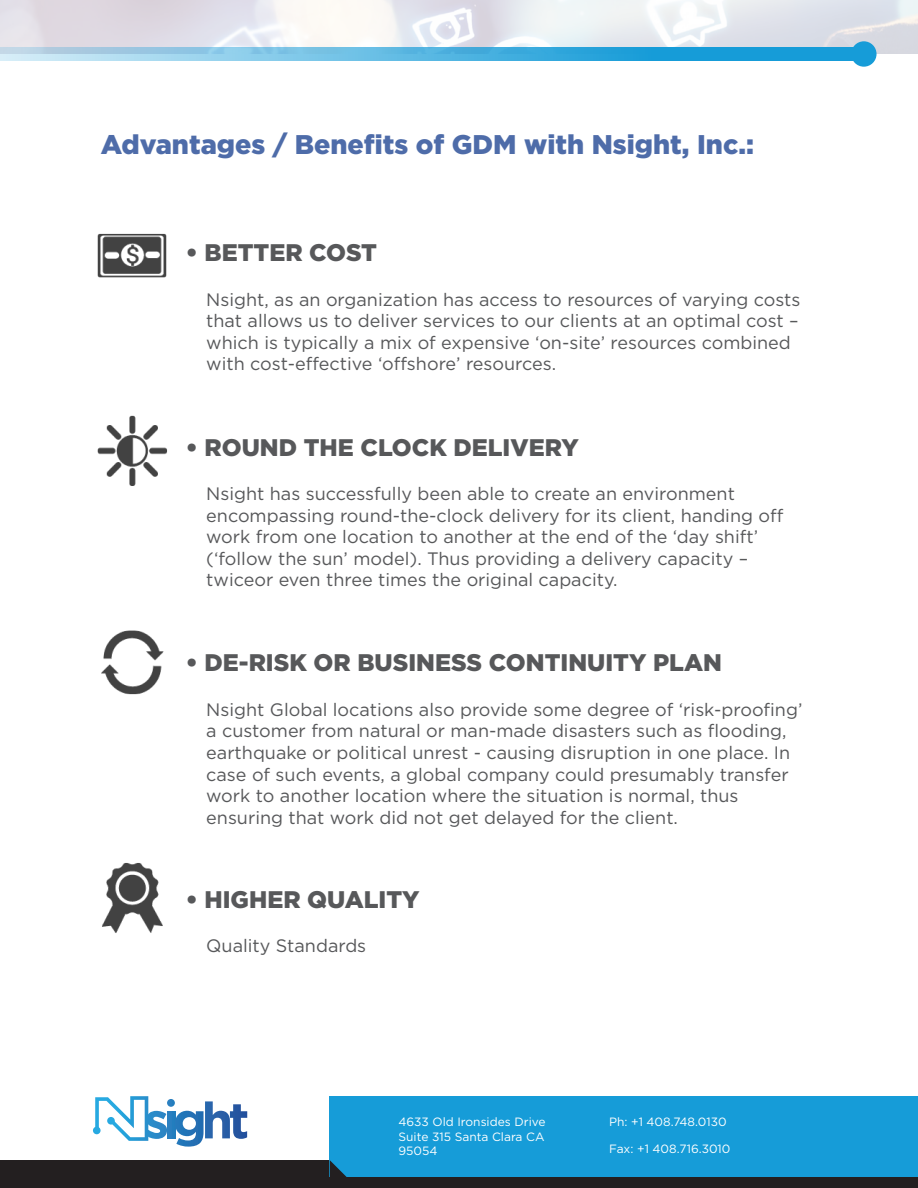
<style>
.page{position:relative;width:918px;height:1188px;background:#fff}
.page>*{position:absolute;margin:0;border:0;box-sizing:border-box;transform-origin:0 0}
.t1{font:900 27px "Gotham";color:#4e6ca9}
.t2{font:900 24px "Gotham";color:#57585a}
.t3{font:18px/21.6px "Gotham";color:#57585a}
.t4{font:12px/14.4px "Gotham";color:#fff;text-align:justify}
</style>
<div class="page">
<img style="left:0;top:0;width:918px;height:54px">
<div style="left:0;top:1160px;width:918px;height:28px;background:#231f20"></div>
<div style="left:851px;top:41px;width:26px;height:26px;background:#169cd8;border-radius:50%"></div>
<svg style="left:0;top:47px;width:853px;height:14px"></svg>
<svg style="left:93px;top:1096px;width:154px;height:51px"></svg>
<div style="left:330px;top:1096px;width:588px;height:81px;background:#169cd8"></div>
<svg style="left:330px;top:1160px;width:17px;height:17px"></svg>
<img style="left:102px;top:863px;width:61px;height:70px">
<img style="left:97px;top:233px;width:70px;height:45px">
<img style="left:101px;top:630px;width:63px;height:65px">
<img style="left:97px;top:415px;width:70px;height:71px">
<p class="t1" style="left:101px;top:126px;width:655px">Advantages / Benefits of GDM with Nsight, Inc.:</p>
<p class="t2" style="left:186px;top:236px;width:193px">• BETTER COST</p>
<p class="t3" style="left:206px;top:288px;width:596px">Nsight, as an organization has access to resources of varying costs that allows us to deliver services to our clients at an optimal cost – which is typically a mix of expensive ‘on-site’ resources combined with cost-effective ‘offshore’ resources.</p>
<p class="t2" style="left:186px;top:431px;width:394px">• ROUND THE CLOCK DELIVERY</p>
<p class="t3" style="left:206px;top:483px;width:579px">Nsight has successfully been able to create an environment encompassing round-the-clock delivery for its client, handing off work from one location to another at the end of the ‘day shift’ (‘follow the sun’ model). Thus providing a delivery capacity – twiceor even three times the original capacity.</p>
<p class="t2" style="left:186px;top:646px;width:538px">• DE-RISK OR BUSINESS CONTINUITY PLAN</p>
<p class="t3" style="left:206px;top:698px;width:598px">Nsight Global locations also provide some degree of ‘risk-proofing’ a customer from natural or man-made disasters such as flooding, earthquake or political unrest - causing disruption in one place. In case of such events, a global company could presumably transfer work to another location where the situation is normal, thus ensuring that work did not get delayed for the client.</p>
<p class="t2" style="left:186px;top:883px;width:235px">• HIGHER QUALITY</p>
<p class="t3" style="left:206px;top:934px;width:162px">Quality Standards</p>
<p class="t4" style="left:399px;top:1115px;width:149px">4633 Old Ironsides Drive Suite 315 Santa Clara CA 95054</p>
<p class="t4" style="left:609px;top:1115px;width:119px">Ph: +1 408.748.0130</p>
<p class="t4" style="left:609px;top:1141px;width:123px">Fax: +1 408.716.3010</p>
</div>
